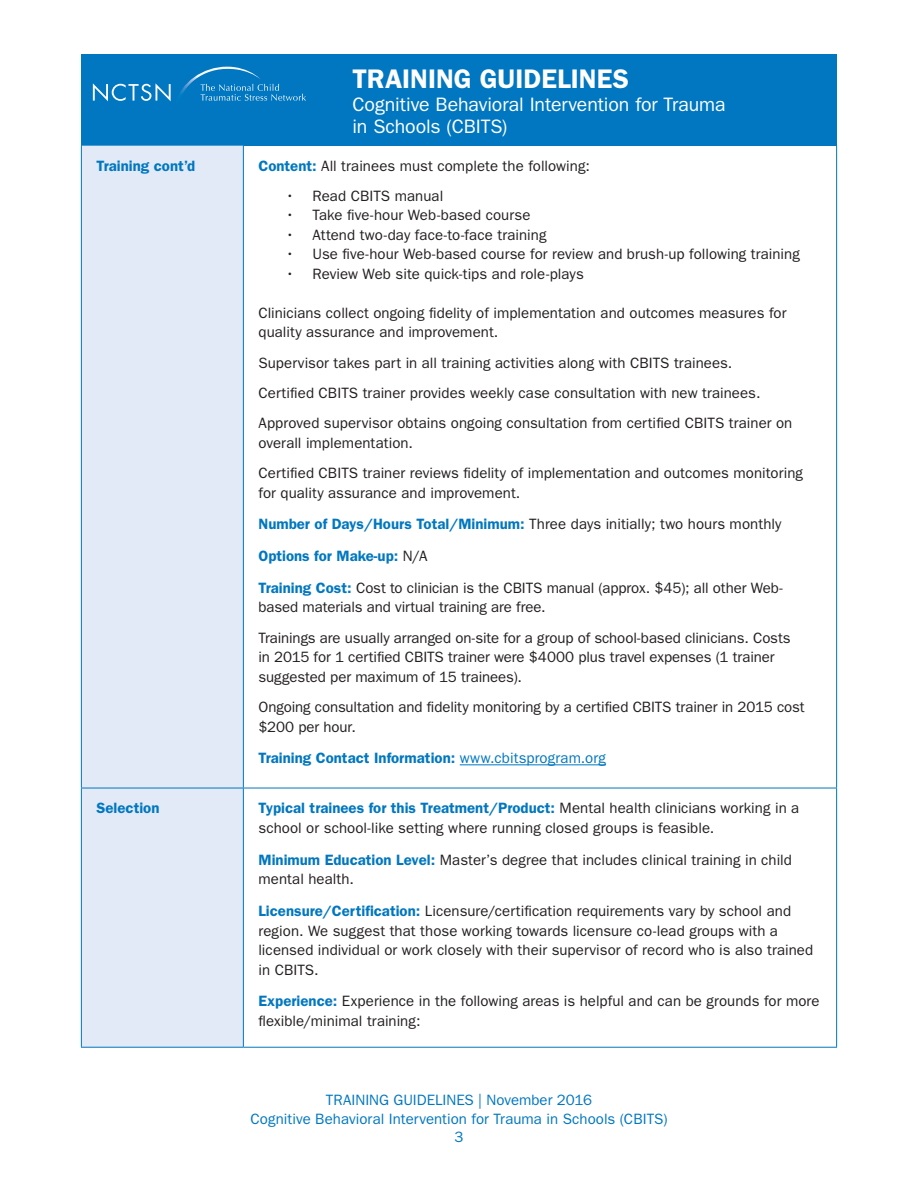
<style>
.page{position:relative;width:918px;height:1188px;background:#fff}
.page>*{position:absolute;margin:0;border:0;box-sizing:border-box;transform-origin:0 0}
.t1{font:600 27px "ITC Franklin Gothic Std";color:#fff}
.t2{font:19.5px/22.5px "ITC Franklin Gothic Std";letter-spacing:-.005em;color:#fff}
.Body_Paragraphs{font:15px/19.5px "ITC Franklin Gothic Std";letter-spacing:.005em;color:#231f20}
.Body_Paragraphs-2{font:600 15px "ITC Franklin Gothic Std";color:#0077c0}
.t3{font:15px/19.5px "ITC Franklin Gothic Std";letter-spacing:.005em;color:#0077c0;text-align:center}
.s1{font-weight:600;color:#0077c0}
.s2{font-weight:400;color:#231f20}
.s3{font-weight:400}
</style>
<div class="page">
<div style="left:81px;top:54px;width:756px;height:92px;background:#0077c0"></div>
<svg style="left:93px;top:66px;width:213px;height:36px"></svg>
<div style="left:82px;top:146px;width:161px;height:901px;background:#e1eaf6"></div>
<hr style="left:81px;top:146px;width:1px;height:642px;background:#0077c0">
<hr style="left:243px;top:146px;width:1px;height:642px;background:#0077c0">
<hr style="left:836px;top:146px;width:1px;height:642px;background:#0077c0">
<hr style="left:81px;top:788px;width:162px;height:1px;background:#0077c0">
<hr style="left:81px;top:788px;width:1px;height:259px;background:#0077c0">
<hr style="left:243px;top:788px;width:594px;height:1px;background:#0077c0">
<hr style="left:243px;top:788px;width:1px;height:259px;background:#0077c0">
<hr style="left:836px;top:788px;width:1px;height:259px;background:#0077c0">
<hr style="left:81px;top:1047px;width:162px;height:1px;background:#0077c0">
<hr style="left:243px;top:1047px;width:594px;height:1px;background:#0077c0">
<hr style="left:460px;top:764px;width:146px;height:1px;background:#0077c0">
<h1 class="t1" style="left:352px;top:63px;width:278px">TRAINING GUIDELINES</h1>
<h2 class="t2" style="left:352px;top:93px;width:375px">Cognitive Behavioral Intervention for Trauma in Schools (CBITS)</h2>
<p class="Body_Paragraphs-2" style="left:96px;top:157px;width:100px">Training cont’d</p>
<p class="Body_Paragraphs" style="left:258px;top:156px;width:333px"><span class="s1">Content:</span> All trainees must complete the following:</p>
<p class="Body_Paragraphs" style="left:285px;top:186px;width:159px">• Read CBITS manual</p>
<p class="Body_Paragraphs" style="left:285px;top:206px;width:246px">• Take five-hour Web-based course</p>
<p class="Body_Paragraphs" style="left:285px;top:225px;width:263px">• Attend two-day face-to-face training</p>
<p class="Body_Paragraphs" style="left:285px;top:245px;width:516px">• Use five-hour Web-based course for review and brush-up following training</p>
<p class="Body_Paragraphs" style="left:285px;top:264px;width:300px">• Review Web site quick-tips and role-plays</p>
<p class="Body_Paragraphs" style="left:258px;top:303px;width:530px">Clinicians collect ongoing fidelity of implementation and outcomes measures for quality assurance and improvement.</p>
<p class="Body_Paragraphs" style="left:258px;top:353px;width:476px">Supervisor takes part in all training activities along with CBITS trainees.</p>
<p class="Body_Paragraphs" style="left:258px;top:383px;width:504px">Certified CBITS trainer provides weekly case consultation with new trainees.</p>
<p class="Body_Paragraphs" style="left:258px;top:414px;width:535px">Approved supervisor obtains ongoing consultation from certified CBITS trainer on overall implementation.</p>
<p class="Body_Paragraphs" style="left:258px;top:463px;width:546px">Certified CBITS trainer reviews fidelity of implementation and outcomes monitoring for quality assurance and improvement.</p>
<p class="Body_Paragraphs" style="left:258px;top:515px;width:524px"><span class="s1">Number of Days/Hours Total/Minimum:</span> Three days initially; two hours monthly</p>
<p class="Body_Paragraphs-2" style="left:258px;top:547px;width:171px">Options for Make-up: <span class="s2">N/A</span></p>
<p class="Body_Paragraphs" style="left:258px;top:578px;width:526px"><span class="s1">Training Cost:</span> Cost to clinician is the CBITS manual (approx. $45); all other Web&shy;based materials and virtual training are free.</p>
<p class="Body_Paragraphs" style="left:258px;top:628px;width:534px">Trainings are usually arranged on-site for a group of school-based clinicians. Costs in 2015 for 1 certified CBITS trainer were $4000 plus travel expenses (1 trainer suggested per maximum of 15 trainees).</p>
<p class="Body_Paragraphs" style="left:258px;top:697px;width:548px">Ongoing consultation and fidelity monitoring by a certified CBITS trainer in 2015 cost $200 per hour.</p>
<p class="Body_Paragraphs-2" style="left:258px;top:749px;width:349px">Training Contact Information: <span class="s3">www.cbitsprogram.org</span></p>
<p class="Body_Paragraphs-2" style="left:96px;top:799px;width:65px">Selection</p>
<p class="Body_Paragraphs" style="left:258px;top:799px;width:542px"><span class="s1">Typical trainees for this Treatment/Product:</span> Mental health clinicians working in a school or school-like setting where running closed groups is feasible.</p>
<p class="Body_Paragraphs" style="left:258px;top:850px;width:535px"><span class="s1">Minimum Education Level:</span> Master’s degree that includes clinical training in child mental health.</p>
<p class="Body_Paragraphs" style="left:258px;top:901px;width:556px"><span class="s1">Licensure/Certification:</span> Licensure/certification requirements vary by school and region. We suggest that those working towards licensure co-lead groups with a licensed individual or work closely with their supervisor of record who is also trained in CBITS.</p>
<p class="Body_Paragraphs" style="left:258px;top:992px;width:563px"><span class="s1">Experience:</span> Experience in the following areas is helpful and can be grounds for more flexible/minimal training:</p>
<p class="t3" style="left:250px;top:1090px;width:419px">TRAINING GUIDELINES | November 2016<br>Cognitive Behavioral Intervention for Trauma in Schools (CBITS)</p>
<p class="t3" style="left:455px;top:1127px;width:10px">3</p>
</div>
